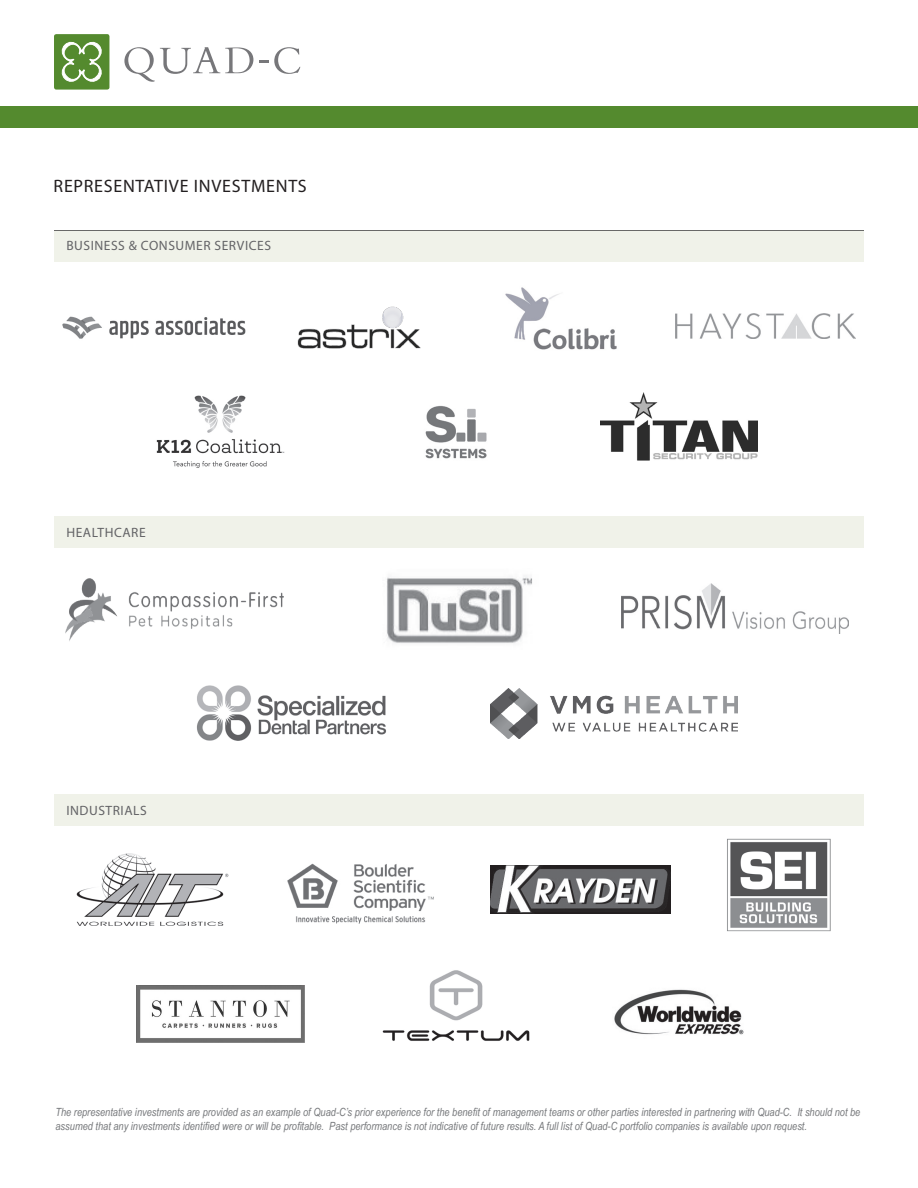
<style>
.page{position:relative;width:918px;height:1188px;background:#fff}
.page>*{position:absolute;margin:0;border:0;box-sizing:border-box;transform-origin:0 0}
.t1{font:18px "Myriad Pro";letter-spacing:.04em;color:#231f20}
.t2{font:13.5px "Myriad Pro";letter-spacing:.04em;color:#636366}
.t3{font:italic 11.25px/13.5px "Arial Narrow";color:#76787b}
</style>
<div class="page">
<div style="left:54px;top:34px;width:55px;height:56px;background:#548a2e;border-radius:2px"></div>
<svg style="left:61px;top:41px;width:41px;height:41px"></svg>
<svg style="left:124px;top:47px;width:129px;height:35px"></svg>
<svg style="left:260px;top:47px;width:40px;height:27px"></svg>
<div style="left:0;top:106px;width:918px;height:22px;background:#548a2e"></div>
<div style="left:54px;top:230px;width:810px;height:32px;background:#f0f2e9"></div>
<hr style="left:54px;top:230px;width:810px;height:1px;background:#636366">
<div style="left:54px;top:794px;width:810px;height:31px;background:#f0f2e9"></div>
<img style="left:614px;top:989px;width:130px;height:46px">
<img style="left:66px;top:578px;width:218px;height:63px">
<img style="left:491px;top:688px;width:247px;height:51px">
<img style="left:676px;top:314px;width:180px;height:25px">
<img style="left:136px;top:985px;width:168px;height:58px">
<img style="left:601px;top:392px;width:157px;height:68px">
<img style="left:197px;top:686px;width:189px;height:54px">
<img style="left:76px;top:853px;width:153px;height:72px">
<img style="left:491px;top:865px;width:180px;height:48px">
<img style="left:622px;top:584px;width:227px;height:50px">
<img style="left:287px;top:863px;width:147px;height:61px">
<img style="left:382px;top:970px;width:148px;height:71px">
<img style="left:62px;top:316px;width:184px;height:23px">
<img style="left:156px;top:395px;width:129px;height:73px">
<img style="left:425px;top:406px;width:62px;height:53px">
<div style="left:54px;top:516px;width:810px;height:31px;background:#f0f2e9"></div>
<img style="left:297px;top:306px;width:124px;height:43px">
<img style="left:505px;top:287px;width:112px;height:63px">
<img style="left:387px;top:576px;width:145px;height:67px">
<img style="left:727px;top:838px;width:104px;height:94px">
<p class="t1" style="left:54px;top:175px;width:255px">REPRESENTATIVE INVESTMENTS</p>
<p class="t2" style="left:66px;top:237px;width:206px">BUSINESS &amp; CONSUMER SERVICES</p>
<p class="t2" style="left:66px;top:524px;width:81px">HEALTHCARE</p>
<p class="t2" style="left:66px;top:802px;width:82px">INDUSTRIALS</p>
<p class="t3" style="left:56px;top:1105px;width:806px">The representative investments are provided as an example of Quad-C’s prior experience for the benefit of management teams or other parties interested in partnering with Quad-C. It should not be assumed that any investments identified were or will be profitable. Past performance is not indicative of future results. A full list of Quad-C portfolio companies is available upon request.</p>
</div>
